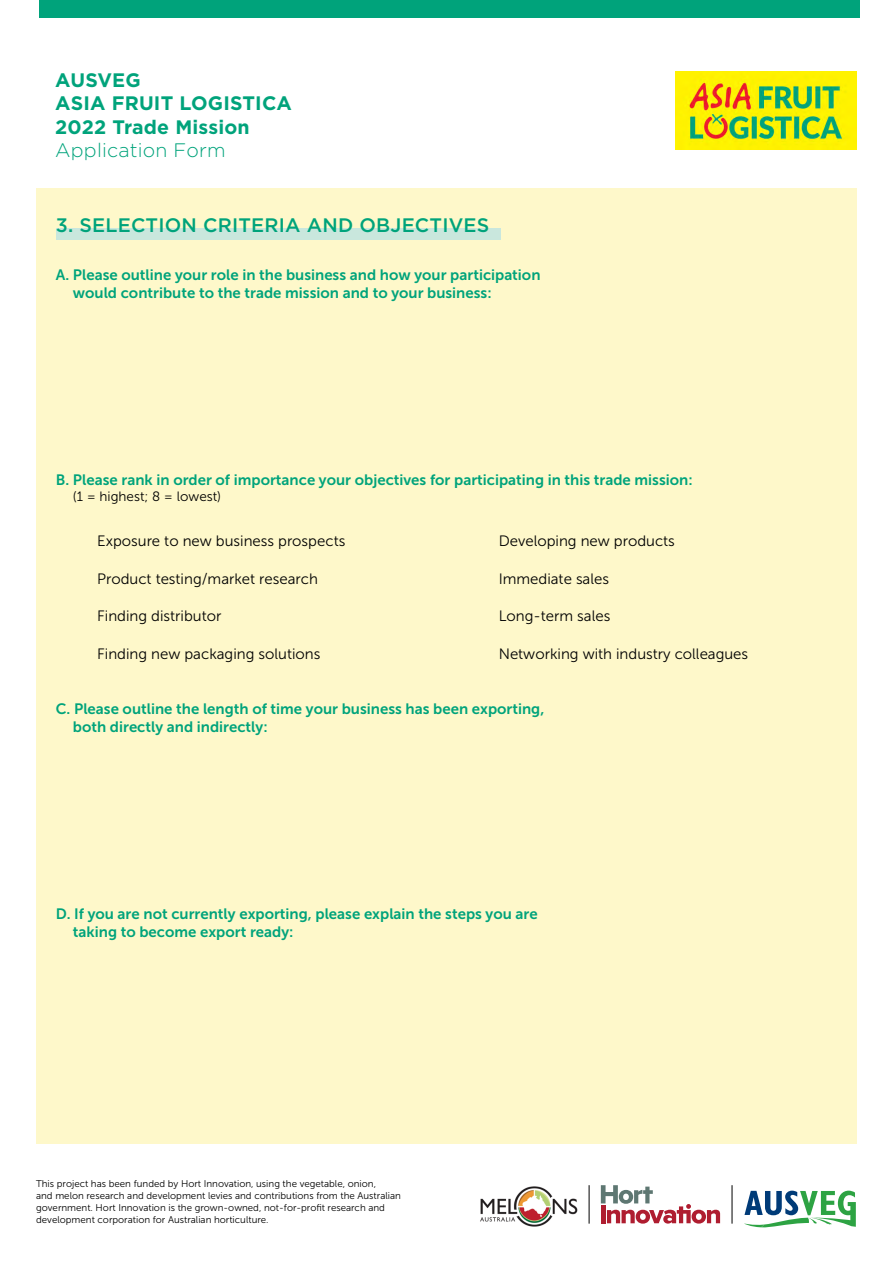
<style>
.page{position:relative;width:893px;height:1263px;background:#fff}
.page>*{position:absolute;margin:0;border:0;box-sizing:border-box;transform-origin:0 0}
.t1{font:700 19.5px/23.4px "Gotham";letter-spacing:.01em;color:#00a37b}
.t2{font:500 19.5px "Gotham";letter-spacing:.01em;color:#00a37b}
.t3{font:300 19.5px "Gotham";letter-spacing:.01em;color:#00a37b}
.t4{font:15px/18px "Museo Sans 700";color:#00a37b}
.t5{font:15px "Museo Sans 300";color:#000}
.t6{font:13.5px "Museo Sans 300";color:#000}
.t7{font:9.75px/12px "Museo Sans 300";color:#000}
</style>
<div class="page">
<div style="left:36px;top:189px;width:821px;height:955px;background:#fef8ca"></div>
<div style="left:56px;top:228px;width:445px;height:11px;background:#c9e7dd"></div>
<div style="left:39px;top:0;width:821px;height:17px;background:#00a37b"></div>
<img style="left:675px;top:71px;width:182px;height:79px">
<svg style="left:601px;top:1185px;width:119px;height:38px"></svg>
<svg style="left:744px;top:1190px;width:112px;height:38px"></svg>
<hr style="left:732px;top:1185px;width:1px;height:38px;background:#000">
<hr style="left:589px;top:1185px;width:1px;height:38px;background:#000">
<img style="left:480px;top:1186px;width:98px;height:41px">
<h1 class="t1" style="left:55px;top:68px;width:238px">AUSVEG<br>ASIA FRUIT LOGISTICA<br>2022 Trade Mission</h1>
<h1 class="t3" style="left:55px;top:138px;width:172px">Application Form</h1>
<h1 class="t2" style="left:56px;top:213px;width:435px">3. SELECTION CRITERIA AND OBJECTIVES</h1>
<p class="t4" style="left:73px;top:266px;width:469px;text-indent:-17px">A. Please outline your role in the business and how your participation would contribute to the trade mission and to your business:</p>
<p class="t4" style="left:56px;top:471px;width:638px">B. Please rank in order of importance your objectives for participating in this trade mission:</p>
<p class="t6" style="left:73px;top:489px;width:150px">(1 = highest; 8 = lowest)</p>
<p class="t5" style="left:97px;top:533px;width:250px">Exposure to new business prospects</p>
<p class="t5" style="left:97px;top:570px;width:222px">Product testing/market research</p>
<p class="t5" style="left:97px;top:608px;width:126px">Finding distributor</p>
<p class="t5" style="left:97px;top:645px;width:225px">Finding new packaging solutions</p>
<p class="t5" style="left:499px;top:533px;width:178px">Developing new products</p>
<p class="t5" style="left:499px;top:570px;width:112px">Immediate sales</p>
<p class="t5" style="left:499px;top:608px;width:113px">Long-term sales</p>
<p class="t5" style="left:499px;top:645px;width:251px">Networking with industry colleagues</p>
<p class="t4" style="left:73px;top:700px;width:473px;text-indent:-17px">C. Please outline the length of time your business has been exporting, both directly and indirectly:</p>
<p class="t4" style="left:73px;top:905px;width:466px;text-indent:-17px">D. If you are not currently exporting, please explain the steps you are taking to become export ready:</p>
<p class="t7" style="left:36px;top:1177px;width:366px">This project has been funded by Hort Innovation, using the vegetable, onion,<br>and melon research and development levies and contributions from the Australian government. Hort Innovation is the grown-owned, not-for-profit research and development corporation for Australian horticulture.</p>
</div>
